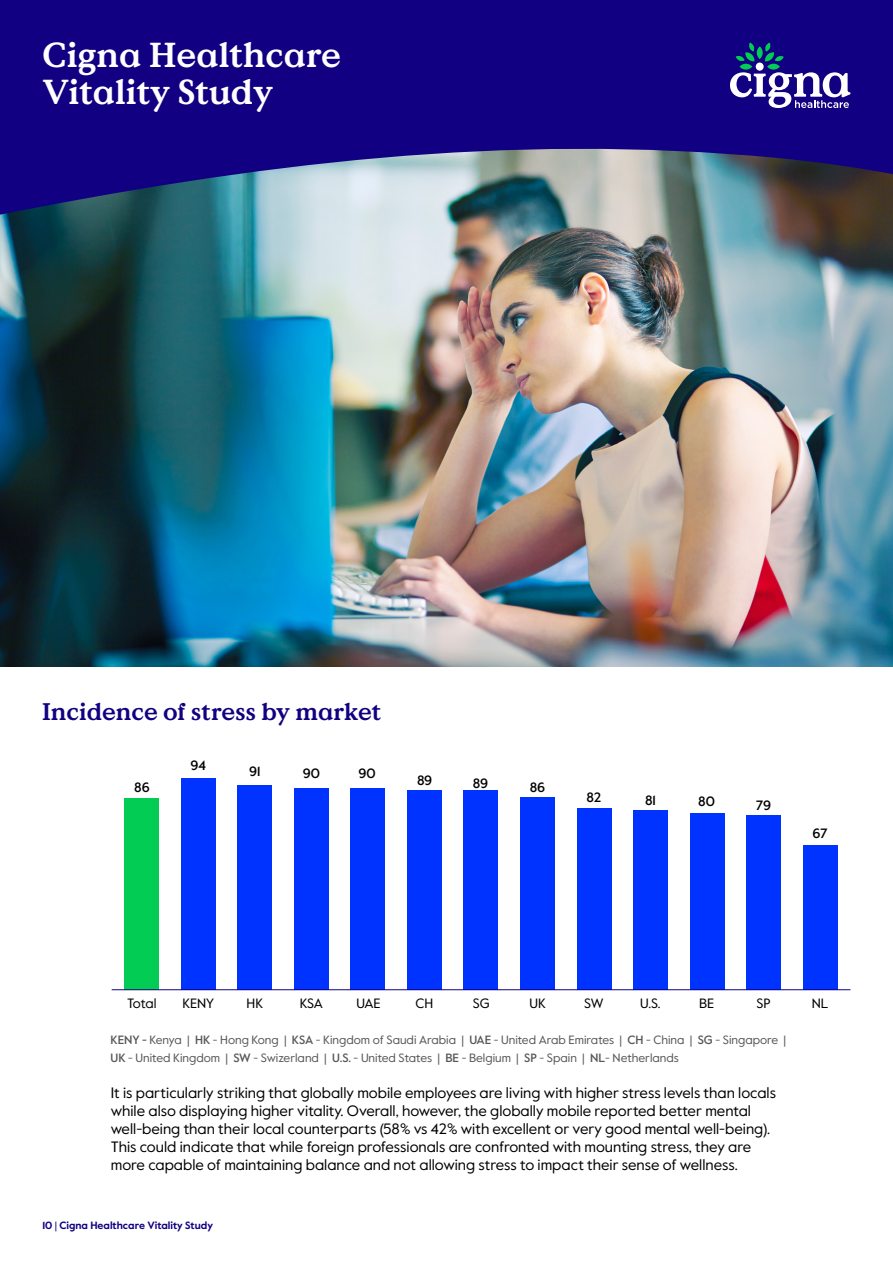
<style>
.page{position:relative;width:893px;height:1263px;background:#fff}
.page>*{position:absolute;margin:0;border:0;box-sizing:border-box;transform-origin:0 0}
.t1{font:700 34.65px/36.2px "Value Serif Pro";color:#fff}
.t2{font:700 24px "Value Serif Pro";color:#110081}
.t3{font:15px/18px "Value Sans Pro";color:#000}
.t4{font:13.5px "Value Sans Pro";color:#000}
.t5{font:500 13.5px "Value Sans Pro";color:#000}
.t6{font:12px/18px "Value Sans Pro";color:#575756}
.t7{font:700 10.5px "Value Sans Pro";color:#110081}
.s1{font-weight:500}
.s2{font-weight:400}
</style>
<div class="page">
<img style="left:0;top:217px;width:893px;height:449px">
<svg style="left:0;top:0;width:893px;height:217px;background:#2a2385"></svg>
<svg style="left:730px;top:43px;width:120px;height:65px"></svg>
<div style="left:124px;top:798px;width:35px;height:192px;background:#03cc54"></div>
<div style="left:181px;top:778px;width:35px;height:212px;background:#03f"></div>
<div style="left:237px;top:785px;width:35px;height:205px;background:#03f"></div>
<div style="left:350px;top:788px;width:35px;height:202px;background:#03f"></div>
<div style="left:463px;top:790px;width:35px;height:200px;background:#03f"></div>
<div style="left:577px;top:808px;width:34px;height:182px;background:#03f"></div>
<div style="left:690px;top:813px;width:35px;height:177px;background:#03f"></div>
<div style="left:294px;top:788px;width:35px;height:202px;background:#03f"></div>
<div style="left:407px;top:790px;width:35px;height:200px;background:#03f"></div>
<div style="left:520px;top:797px;width:35px;height:193px;background:#03f"></div>
<div style="left:633px;top:810px;width:35px;height:180px;background:#03f"></div>
<div style="left:746px;top:816px;width:35px;height:174px;background:#03f"></div>
<div style="left:803px;top:846px;width:34px;height:144px;background:#03f"></div>
<hr style="left:112px;top:989px;width:738px;height:1px;background:#110081">
<h1 class="t1" style="left:43px;top:39px;width:300px">Cigna Healthcare<br>Vitality Study</h1>
<h2 class="t2" style="left:42px;top:697px;width:341px">Incidence of stress by market</h2>
<p class="t5" style="left:134px;top:779px;width:17px">86</p>
<p class="t5" style="left:191px;top:757px;width:17px">94</p>
<p class="t5" style="left:249px;top:763px;width:13px">91</p>
<p class="t5" style="left:303px;top:765px;width:19px">90</p>
<p class="t5" style="left:359px;top:765px;width:19px">90</p>
<p class="t5" style="left:417px;top:772px;width:17px">89</p>
<p class="t5" style="left:473px;top:775px;width:17px">89</p>
<p class="t5" style="left:530px;top:779px;width:17px">86</p>
<p class="t5" style="left:587px;top:789px;width:16px">82</p>
<p class="t5" style="left:645px;top:792px;width:12px">81</p>
<p class="t5" style="left:698px;top:793px;width:18px">80</p>
<p class="t5" style="left:756px;top:797px;width:17px">79</p>
<p class="t5" style="left:812px;top:825px;width:17px">67</p>
<p class="t4" style="left:127px;top:995px;width:31px">Total</p>
<p class="t4" style="left:183px;top:995px;width:33px">KENY</p>
<p class="t4" style="left:247px;top:995px;width:18px">HK</p>
<p class="t4" style="left:300px;top:995px;width:25px">KSA</p>
<p class="t4" style="left:357px;top:995px;width:25px">UAE</p>
<p class="t4" style="left:416px;top:995px;width:19px">CH</p>
<p class="t4" style="left:473px;top:995px;width:18px">SG</p>
<p class="t4" style="left:529px;top:995px;width:18px">UK</p>
<p class="t4" style="left:584px;top:995px;width:21px">SW</p>
<p class="t4" style="left:640px;top:995px;width:22px">U.S.</p>
<p class="t4" style="left:699px;top:995px;width:16px">BE</p>
<p class="t4" style="left:757px;top:995px;width:16px">SP</p>
<p class="t4" style="left:812px;top:995px;width:18px">NL</p>
<p class="t6" style="left:110px;top:1031px;width:677px"><span class="s1">KENY -</span> Kenya | <span class="s1">HK</span> - Hong Kong | <span class="s1">KSA</span> - Kingdom of Saudi Arabia | <span class="s1">UAE</span> - United Arab Emirates | <span class="s1">CH</span> - China | <span class="s1">SG</span> - Singapore |<br><span class="s1">UK</span> - United Kingdom | <span class="s1">SW</span> - Swizerland | <span class="s1">U.S.</span> - United States | <span class="s1">BE</span> - Belgium | <span class="s1">SP</span> - Spain | <span class="s1">NL</span>- Netherlands</p>
<p class="t3" style="left:111px;top:1084px;width:667px">It is particularly striking that globally mobile employees are living with higher stress levels than locals while also displaying higher vitality. Overall, however, the globally mobile reported better mental well-being than their local counterparts (58% vs 42% with excellent or very good mental well-being).<br>This could indicate that while foreign professionals are confronted with mounting stress, they are more capable of maintaining balance and not allowing stress to impact their sense of wellness.</p>
<p class="t7" style="left:43px;top:1218px;width:172px">10 <span class="s2">|</span> Cigna Healthcare Vitality Study</p>
</div>
